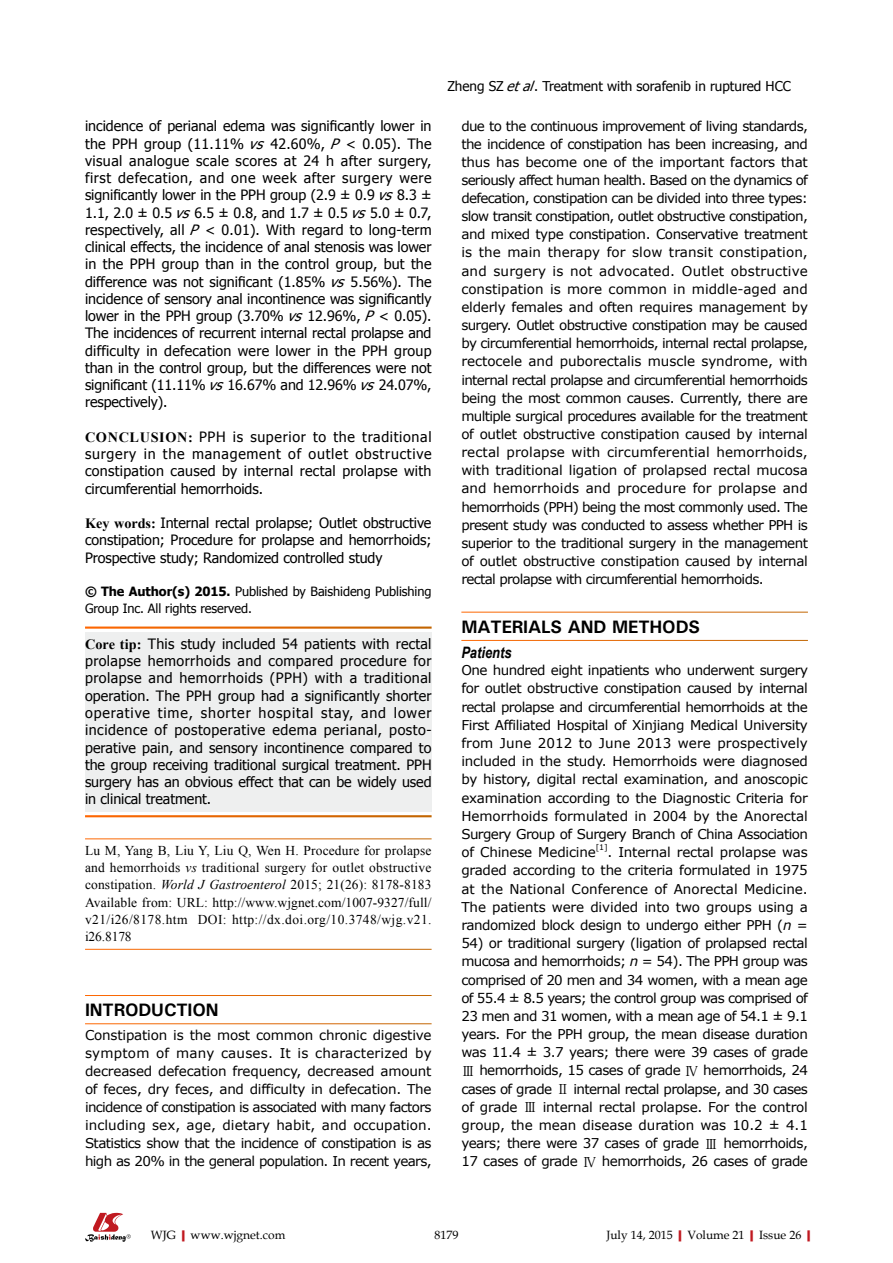
<style>
.page{position:relative;width:893px;height:1263px;background:#fff}
.page>*{position:absolute;margin:0;border:0;box-sizing:border-box;transform-origin:0 0}
.t1{font:700 18px "Univers";letter-spacing:-.01em;color:#000}
.t2{font:italic 700 15.75px "Arial Narrow";color:#000}
.t3{font:14.25px/17.2px "Tahoma";letter-spacing:-.005em;color:#000;text-align:justify}
.t4{font:13.5px/18.1px "Verdana";letter-spacing:-.045em;color:#000;text-align:justify}
.t5{font:13.5px/17.2px "Times New Roman";letter-spacing:.03em;color:#000;text-align:justify}
.t6{font:13.5px "Tahoma";color:#000}
.t7{font:12.75px/17.2px "Tahoma";letter-spacing:-.005em;color:#000}
.t8{font:12px "Book Antiqua";color:#000}
.t9{font:7.8px "Verdana";color:#000}
.s1{font-style:italic}
.s2{font-family:"Times New Roman";font-weight:700}
.s3{font-weight:700}
.s4{font-family:"Koz Min Pro"}
.s5{font-weight:700;color:#c01920}
</style>
<div class="page">
<svg style="left:85px;top:1213px;width:46px;height:29px"></svg>
<div style="left:85px;top:632px;width:347px;height:180px;background:#eeefef"></div>
<p class="t3" style="left:85px;top:117px;width:348px">incidence of perianal edema was significantly lower in the PPH group (11.11% <span class="s1">vs</span> 42.60%, <span class="s1">P</span> &lt; 0.05). The visual analogue scale scores at 24 h after surgery, first defecation, and one week after surgery were significantly lower in the PPH group (2.9 ± 0.9 <span class="s1">vs</span>8.3 ± 1.1, 2.0 ± 0.5 <span class="s1">vs</span>6.5 ± 0.8, and 1.7 ± 0.5 <span class="s1">vs</span>5.0 ± 0.7, respectively, all <span class="s1">P</span> &lt; 0.01). With regard to long-term clinical effects, the incidence of anal stenosis was lower in the PPH group than in the control group, but the difference was not significant (1.85% <span class="s1">vs</span> 5.56%). The incidence of sensory anal incontinence was significantly lower in the PPH group (3.70% <span class="s1">vs</span>12.96%, <span class="s1">P</span> &lt; 0.05).<br>The incidences of recurrent internal rectal prolapse and difficulty in defecation were lower in the PPH group than in the control group, but the differences were not significant (11.11% <span class="s1">vs</span>16.67% and 12.96% <span class="s1">vs</span>24.07%, respectively).</p>
<p class="t3" style="left:85px;top:427px;width:348px"><span class="s2">CONCLUSION:</span> PPH is superior to the traditional surgery in the management of outlet obstructive constipation caused by internal rectal prolapse with circumferential hemorrhoids.</p>
<p class="t3" style="left:85px;top:514px;width:348px"><span class="s2">Key words:</span> Internal rectal prolapse; Outlet obstructive constipation; Procedure for prolapse and hemorrhoids; Prospective study; Randomized controlled study</p>
<p class="t7" style="left:85px;top:582px;width:348px"><span class="s3">© The Author(s) 2015.</span> Published by Baishideng Publishing<br>Group Inc. All rights reserved.</p>
<p class="t3" style="left:85px;top:634px;width:348px"><span class="s2">Core tip:</span> This study included 54 patients with rectal prolapse hemorrhoids and compared procedure for prolapse and hemorrhoids (PPH) with a traditional operation. The PPH group had a significantly shorter operative time, shorter hospital stay, and lower incidence of postoperative edema perianal, posto&shy;perative pain, and sensory incontinence compared to the group receiving traditional surgical treatment. PPH surgery has an obvious effect that can be widely used in clinical treatment.</p>
<p class="t5" style="left:85px;top:841px;width:348px">Lu M, Yang B, Liu Y, Liu Q, Wen H. Procedure for prolapse and hemorrhoids <span class="s1">vs</span> traditional surgery for outlet obstructive constipation. <span class="s1">World J Gastroenterol</span> 2015; 21(26): 8178-8183<br>Available from: URL: http://www.wjgnet.com/1007-9327/full/ v21/i26/8178.htm DOI: http://dx.doi.org/10.3748/wjg.v21. i26.8178</p>
<p class="t1" style="left:85px;top:999px;width:135px">INTRODUCTION</p>
<p class="t4" style="left:85px;top:1025px;width:348px">Constipation is the most common chronic digestive symptom of many causes. It is characterized by decreased defecation frequency, decreased amount of feces, dry feces, and difficulty in defecation. The incidence of constipation is associated with many factors including sex, age, dietary habit, and occupation.<br>Statistics show that the incidence of constipation is as high as 20% in the general population. In recent years,</p>
<p class="t6" style="left:447px;top:77px;width:345px">Zheng SZ <span class="s1">etal</span>. Treatment with sorafenib in ruptured HCC</p>
<p class="t4" style="left:461px;top:116px;width:348px">due to the continuous improvement of living standards, the incidence of constipation has been increasing, and thus has become one of the important factors that seriously affect human health. Based on the dynamics of defecation, constipation can be divided into three types: slow transit constipation, outlet obstructive constipation, and mixed type constipation. Conservative treatment is the main therapy for slow transit constipation, and surgery is not advocated. Outlet obstructive constipation is more common in middle-aged and elderly females and often requires management by surgery. Outlet obstructive constipation may be caused by circumferential hemorrhoids, internal rectal prolapse, rectocele and puborectalis muscle syndrome, with internal rectal prolapse and circumferential hemorrhoids being the most common causes. Currently, there are multiple surgical procedures available for the treatment of outlet obstructive constipation caused by internal rectal prolapse with circumferential hemorrhoids, with traditional ligation of prolapsed rectal mucosa and hemorrhoids and procedure for prolapse and hemorrhoids (PPH) being the most commonly used. The present study was conducted to assess whether PPH is superior to the traditional surgery in the management of outlet obstructive constipation caused by internal rectal prolapse with circumferential hemorrhoids.</p>
<p class="t1" style="left:461px;top:615px;width:240px">MATERIALS AND METHODS</p>
<p class="t2" style="left:461px;top:641px;width:52px">Patients</p>
<p class="t4" style="left:461px;top:661px;width:348px">One hundred eight inpatients who underwent surgery for outlet obstructive constipation caused by internal rectal prolapse and circumferential hemorrhoids at the First Affiliated Hospital of Xinjiang Medical University from June 2012 to June 2013 were prospectively included in the study. Hemorrhoids were diagnosed by history, digital rectal examination, and anoscopic examination according to the Diagnostic Criteria for Hemorrhoids formulated in 2004 by the Anorectal Surgery Group of Surgery Branch of China Association of Chinese Medicine</p>
<p class="t9" style="left:596px;top:842px;width:13px">[1]</p>
<p class="t4" style="left:461px;top:843px;width:348px;text-indent:146px">. Internal rectal prolapse was graded according to the criteria formulated in 1975 at the National Conference of Anorectal Medicine.<br>The patients were divided into two groups using a randomized block design to undergo either PPH (<span class="s1">n</span> =</p>
<p class="t4" style="left:461px;top:934px;width:348px">54) or traditional surgery (ligation of prolapsed rectal mucosa and hemorrhoids; <span class="s1">n</span> = 54). The PPH group was comprised of 20 men and 34 women, with a mean age of 55.4 ± 8.5 years; the control group was comprised of 23 men and 31 women, with a mean age of 54.1 ± 9.1 years. For the PPH group, the mean disease duration was 11.4 ± 3.7 years; there were 39 cases of grade <span class="s4">Ⅲ</span> hemorrhoids, 15 cases of grade <span class="s4">Ⅳ</span> hemorrhoids, 24 cases of grade <span class="s4">Ⅱ</span> internal rectal prolapse, and 30 cases of grade <span class="s4">Ⅲ</span> internal rectal prolapse. For the control group, the mean disease duration was 10.2 ± 4.1 years; there were 37 cases of grade <span class="s4">Ⅲ</span> hemorrhoids, 17 cases of grade <span class="s4">Ⅳ</span> hemorrhoids, 26 cases of grade</p>
<p class="t8" style="left:151px;top:1226px;width:136px">WJG<span class="s5">|</span>www.wjgnet.com</p>
<p class="t8" style="left:434px;top:1226px;width:25px">8179</p>
<p class="t8" style="left:606px;top:1226px;width:211px">July 14, 2015<span class="s5">|</span>Volume 21<span class="s5">|</span>Issue 26<span class="s5">|</span></p>
</div>
